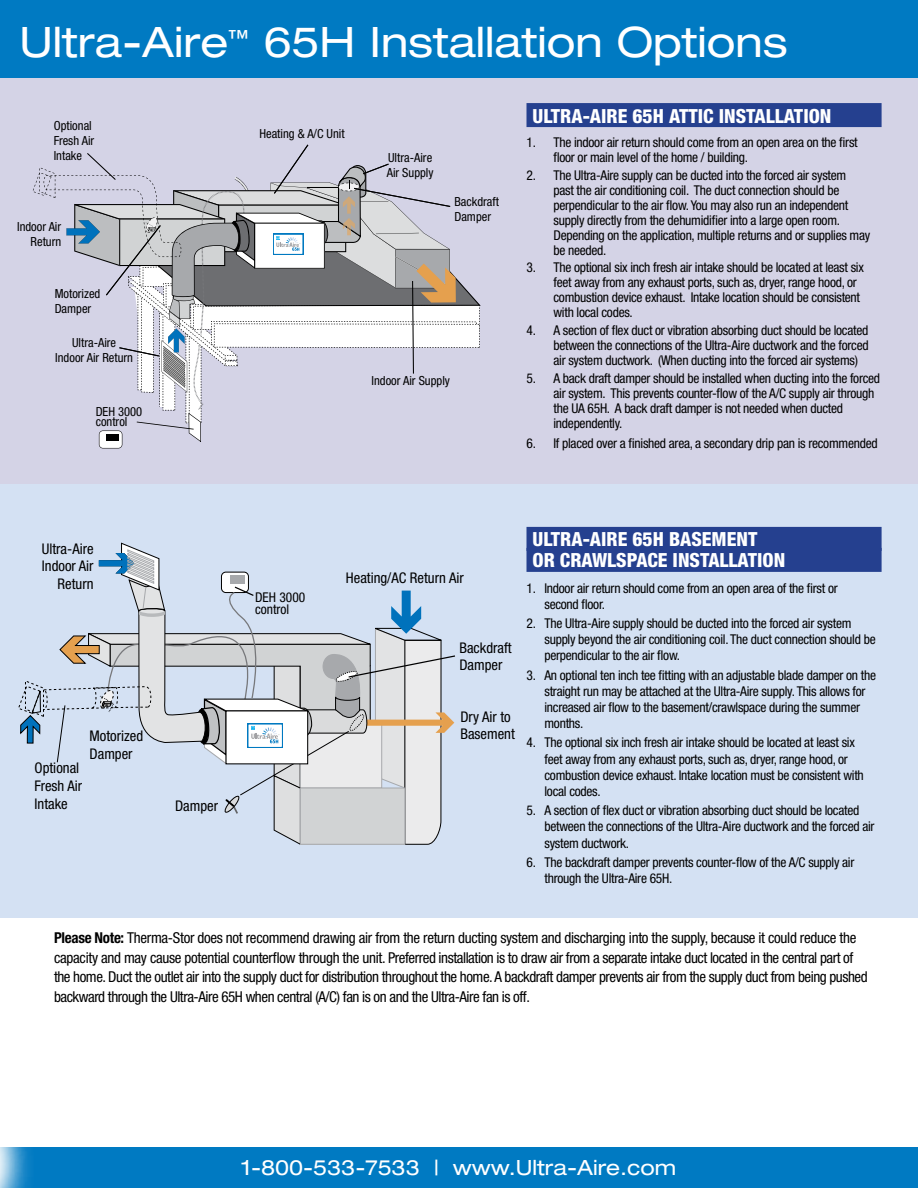
<style>
.page{position:relative;width:918px;height:1188px;background:#fff}
.page>*{position:absolute;margin:0;border:0;box-sizing:border-box;transform-origin:0 0}
.t1{font:expanded 42px "Helvetica Neue";color:#fff}
.t2{font:expanded 21px "Helvetica Neue";color:#fff}
.t3{font:800 condensed 19.5px/21px "Helvetica Neue";color:#fff}
.t4{font:condensed 15px/19.5px "Helvetica Neue";letter-spacing:-.03em;color:#000}
.t5{font:condensed 14.7px/17.7px "Helvetica Neue";color:#000}
.t6{font:condensed 13.5px/15px "Helvetica Neue";letter-spacing:-.02em;color:#000}
.t7{font:condensed 13.5px/12.3px "Helvetica Neue";color:#000}
.t8{font:condensed 12.6px/15px "Helvetica Neue";color:#000}
.s1{font-weight:700}
</style>
<div class="page">
<div style="left:0;top:77px;width:918px;height:408px;background:#d4d3e6"></div>
<div style="left:0;top:485px;width:918px;height:433px;background:#d4e1f3"></div>
<div style="left:0;top:0;width:918px;height:78px;background:#007ac2"></div>
<div style="left:526px;top:103px;width:356px;height:24px;background:#25408f"></div>
<div style="left:526px;top:527px;width:356px;height:24px;background:#25408f"></div>
<div style="left:526px;top:548px;width:356px;height:24px;background:#25408f"></div>
<svg style="left:33px;top:145px;width:448px;height:303px"></svg>
<svg style="left:18px;top:542px;width:437px;height:303px"></svg>
<div style="left:0;top:1148px;width:918px;height:40px;background:#007ac2"></div>
<div style="left:0;top:1095px;width:33px;height:93px;background:#087ec3"></div>
<svg style="left:0;top:1162px;width:27px;height:26px"></svg>
<div style="left:0;top:1029px;width:32px;height:133px;background:#fff"></div>
<h1 class="t1" style="left:20px;top:17px;width:770px">Ultra-Aire<sup>™</sup> 65H Installation Options</h1>
<p class="t8" style="left:54px;top:118px;width:42px">Optional<br>Fresh Air<br>Intake</p>
<p class="t8" style="left:17px;top:219px;width:46px;text-align:right">Indoor Air<br>Return</p>
<p class="t8" style="left:55px;top:286px;width:47px">Motorized<br>Damper</p>
<p class="t8" style="left:55px;top:335px;width:79px;text-align:center">Ultra-Aire<br>Indoor Air Return</p>
<p class="t8" style="left:96px;top:406px;width:48px;line-height:10.5px">DEH 3000 control</p>
<p class="t5" style="left:42px;top:540px;width:53px;text-align:right">Ultra-Aire<br>Indoor Air<br>Return</p>
<p class="t5" style="left:35px;top:759px;width:49px">Optional<br>Fresh Air<br>Intake</p>
<p class="t5" style="left:90px;top:727px;width:55px">Motorized<br>Damper</p>
<p class="t5" style="left:175px;top:797px;width:45px">Damper</p>
<p class="t8" style="left:259px;top:126px;width:87px">Heating &amp; A/C Unit</p>
<p class="t8" style="left:387px;top:150px;width:48px">Ultra-Aire<br>Air Supply</p>
<p class="t8" style="left:454px;top:194px;width:46px">Backdraft<br>Damper</p>
<p class="t8" style="left:372px;top:373px;width:80px">Indoor Air Supply</p>
<h3 class="t3" style="left:532px;top:105px;width:22px">ULTRA</h3>
<h3 class="t3" style="left:583px;top:105px;width:250px">-AIRE 65H ATTIC INSTALLATION</h3>
<p class="t6" style="left:554px;top:134px;width:306px;text-indent:-27px">1. The indoor air return should come from an open area on the first floor or main level of the home / building.</p>
<p class="t6" style="left:554px;top:167px;width:318px;text-indent:-27px">2. The Ultra-Aire supply can be ducted into the forced air system<br>past the air conditioning coil. The duct connection should be perpendicular to the air flow. You may also run an independent supply directly from the dehumidifier into a large open room.<br>Depending on the application, multiple returns and or supplies may be needed.</p>
<p class="t6" style="left:554px;top:260px;width:312px;text-indent:-27px">3. The optional six inch fresh air intake should be located at least six feet away from any exhaust ports, such as, dryer, range hood, or combustion device exhaust. Intake location should be consistent with local codes.</p>
<p class="t6" style="left:554px;top:323px;width:317px;text-align:justify;text-indent:-27px">4. A section of flex duct or vibration absorbing duct should be located between the connections of the Ultra-Aire ductwork and the forced air system ductwork. (When ducting into the forced air systems)</p>
<p class="t6" style="left:554px;top:371px;width:328px;text-indent:-27px">5. A back draft damper should be installed when ducting into the forced air system. This prevents counter-flow of the A/C supply air through the UA 65H. A back draft damper is not needed when ducted independently.</p>
<p class="t6" style="left:526px;top:435px;width:353px">6. If placed over a finished area, a secondary drip pan is recommended</p>
<p class="t7" style="left:255px;top:591px;width:52px">DEH 3000 control</p>
<p class="t5" style="left:346px;top:569px;width:119px">Heating/AC Return Air</p>
<p class="t5" style="left:459px;top:639px;width:54px">Backdraft<br>Damper</p>
<p class="t5" style="left:460px;top:708px;width:56px">Dry Air to<br>Basement</p>
<h3 class="t3" style="left:532px;top:529px;width:254px;text-indent:50px">-AIRE 65H BASEMENT<br>OR CRAWLSPACE INSTALLATION</h3>
<p class="t6" style="left:544px;top:580px;width:295px;line-height:16.2px;text-indent:-18px">1. Indoor air return should come from an open area of the first or second floor.</p>
<p class="t6" style="left:544px;top:615px;width:333px;line-height:16.2px;text-indent:-18px">2. The Ultra-Aire supply should be ducted into the forced air system supply beyond the air conditioning coil. The duct connection should be perpendicular to the air flow.</p>
<p class="t6" style="left:544px;top:667px;width:333px;line-height:16.2px;text-indent:-18px">3. An optional ten inch tee fitting with an adjustable blade damper on the straight run may be attached at the Ultra-Aire supply. This allows for increased air flow to the basement/crawlspace during the summer months.</p>
<p class="t6" style="left:544px;top:734px;width:321px;line-height:16.2px;text-indent:-18px">4. The optional six inch fresh air intake should be located at least six feet away from any exhaust ports, such as, dryer, range hood, or combustion device exhaust. Intake location must be consistent with local codes.</p>
<p class="t6" style="left:544px;top:802px;width:332px;line-height:16.2px;text-indent:-18px">5. A section of flex duct or vibration absorbing duct should be located between the connections of the Ultra-Aire ductwork and the forced air system ductwork.</p>
<p class="t6" style="left:544px;top:854px;width:311px;line-height:16.2px;text-indent:-18px">6. The backdraft damper prevents counter-flow of the A/C supply air through the Ultra-Aire 65H.</p>
<h3 class="t3" style="left:532px;top:529px;width:22px">ULTRA</h3>
<p class="t4" style="left:54px;top:928px;width:815px"><span class="s1">Please Note:</span> Therma-Stor does not recommend drawing air from the return ducting system and discharging into the supply, because it could reduce the capacity and may cause potential counterflow through the unit. Preferred installation is to draw air from a separate intake duct located in the central part of the home. Duct the outlet air into the supply duct for distribution throughout the home. A backdraft damper prevents air from the supply duct from being pushed backward through the Ultra-Aire 65H when central (A/C) fan is on and the Ultra-Aire fan is off.</p>
<h2 class="t2" style="left:242px;top:1155px;width:436px">1-800-533-7533 | www.Ultra-Aire.com</h2>
</div>
